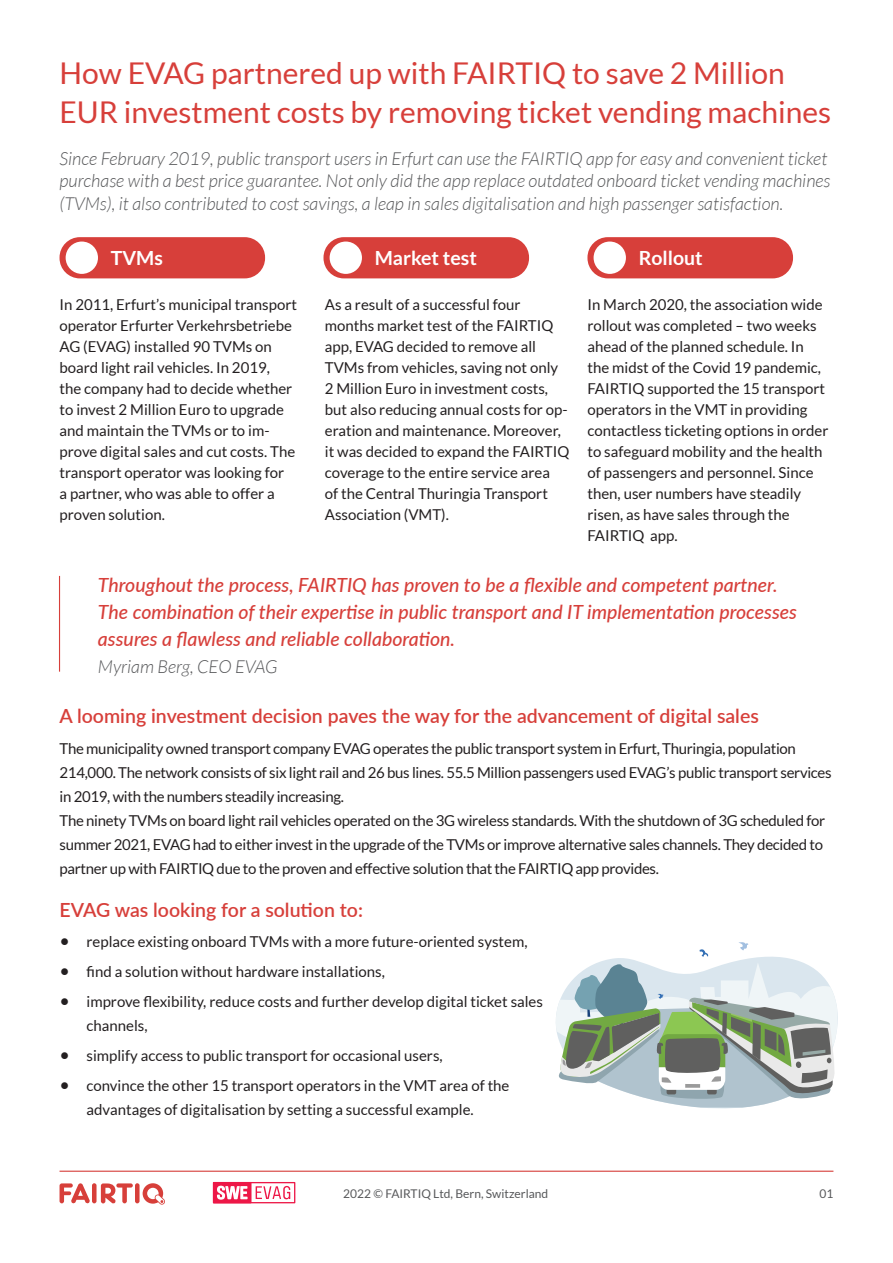
<style>
.page{position:relative;width:893px;height:1263px;background:#fff}
.page>*{position:absolute;margin:0;border:0;box-sizing:border-box;transform-origin:0 0}
.t1{font:30px/39px "Lato";color:#d73f3a}
.Big_title{font:italic 500 19.5px/27px "Lato";color:#d73f3a}
.t2{font:600 19.5px "Lato";color:#d73f3a}
.t3{font:700 19.5px "Lato";color:#fff}
.t4{font:italic 300 18px/22.5px "Lato";color:#57585a}
.t5{font:15px/21px "Lato";color:#231f20}
.t6{font:15px/24px "Lato";letter-spacing:-.02em;color:#231f20}
.t7{font:12px "Lato";color:#57585a}
.s1{font-size:18px}
</style>
<div class="page">
<div style="left:92px;top:1183px;width:5px;height:20px;background:#d73f3a;border-radius:2px"></div>
<div style="left:135px;top:1183px;width:5px;height:20px;background:#d73f3a;border-radius:2px"></div>
<svg style="left:60px;top:1183px;width:30px;height:20px"></svg>
<svg style="left:143px;top:1183px;width:22px;height:21px"></svg>
<svg style="left:101px;top:1183px;width:32px;height:20px"></svg>
<svg style="left:213px;top:1182px;width:82px;height:21px"></svg>
<hr style="left:60px;top:1170px;width:773px;height:2px;background:#d73f3a">
<div style="left:60px;top:237px;width:205px;height:41px;background:#d73f3a;border-radius:20px"></div>
<div style="left:323px;top:237px;width:206px;height:41px;background:#d73f3a;border-radius:20px"></div>
<div style="left:587px;top:237px;width:206px;height:41px;background:#d73f3a;border-radius:20px"></div>
<div style="left:66px;top:242px;width:32px;height:32px;background:#fff;border-radius:50%"></div>
<div style="left:330px;top:242px;width:32px;height:32px;background:#fff;border-radius:50%"></div>
<div style="left:594px;top:242px;width:32px;height:32px;background:#fff;border-radius:50%"></div>
<svg style="left:556px;top:942px;width:281px;height:165px"></svg>
<hr style="left:59px;top:576px;width:1px;height:96px;background:#d73f3a">
<p class="t1" style="left:60px;top:53px;width:773px">How EVAG partnered up with FAIRTIQ to save 2 Million<br>EUR investment costs by removing ticket vending machines</p>
<p class="t4" style="left:60px;top:148px;width:773px">Since February 2019, public transport users in Erfurt can use the FAIRTIQ app for easy and convenient ticket purchase with a best price guarantee. Not only did the app replace outdated onboard ticket vending machines (TVMs), it also contributed to cost savings, a leap in sales digitalisation and high passenger satisfaction.</p>
<p class="t3" style="left:111px;top:247px;width:54px">TVMs</p>
<p class="t3" style="left:375px;top:247px;width:104px">Market test</p>
<p class="t3" style="left:639px;top:247px;width:66px">Rollout</p>
<p class="t5" style="left:60px;top:293px;width:239px">In 2011, Erfurt’s municipal transport operator Erfurter Verkehrsbetriebe<br>AG (EVAG) installed 90 TVMs on board light rail vehicles. In 2019,<br>the company had to decide whether to invest 2 Million Euro to upgrade and maintain the TVMs or to im&shy;prove digital sales and cut costs. The transport operator was looking for<br>a partner, who was able to offer a proven solution.</p>
<p class="t5" style="left:325px;top:293px;width:246px">As a result of a successful four months market test of the FAIRTIQ app, EVAG decided to remove all TVMs from vehicles, saving not only 2 Million Euro in investment costs, but also reducing annual costs for op&shy;eration and maintenance. Moreover, it was decided to expand the FAIRTIQ coverage to the entire service area<br>of the Central Thuringia Transport Association (VMT).</p>
<p class="t5" style="left:587px;top:293px;width:243px">In March 2020, the association wide rollout was completed – two weeks ahead of the planned schedule. In the midst of the Covid 19 pandemic,<br>FAIRTIQ supported the 15 transport operators in the VMT in providing contactless ticketing options in order to safeguard mobility and the health of passengers and personnel. Since then, user numbers have steadily risen, as have sales through the<br>FAIRTIQ app.</p>
<p class="Big_title" style="left:98px;top:570px;width:701px">Throughout the process, FAIRTIQ has proven to be a flexible and competent partner.<br>The combination of their expertise in public transport and IT implementation processes assures a flawless and reliable collaboration.</p>
<p class="t4" style="left:98px;top:656px;width:181px">Myriam Berg, CEO EVAG</p>
<p class="t2" style="left:60px;top:701px;width:701px">A looming investment decision paves the way for the advancement of digital sales</p>
<p class="t6" style="left:60px;top:736px;width:774px">The municipality owned transport company EVAG operates the public transport system in Erfurt, Thuringia, population<br>214,000. The network consists of six light rail and 26 bus lines. 55.5 Million passengers used EVAG’s public transport services in 2019, with the numbers steadily increasing.</p>
<p class="t6" style="left:60px;top:808px;width:767px">The ninety TVMs on board light rail vehicles operated on the 3G wireless standards. With the shutdown of 3G scheduled for summer 2021, EVAG had to either invest in the upgrade of the TVMs or improve alternative sales channels. They decided to partner up with FAIRTIQ due to the proven and effective solution that the FAIRTIQ app provides.</p>
<p class="t2" style="left:60px;top:896px;width:305px">EVAG was looking for a solution to:</p>
<p class="t5" style="left:60px;top:931px;width:469px"><span class="s1">•</span> replace existing onboard TVMs with a more future-oriented system,</p>
<p class="t5" style="left:60px;top:961px;width:327px"><span class="s1">•</span> find a solution without hardware installations,</p>
<p class="t5" style="left:87px;top:990px;width:458px;line-height:24px;text-indent:-27px"><span class="s1">•</span> improve flexibility, reduce costs and further develop digital ticket sales channels,</p>
<p class="t5" style="left:60px;top:1045px;width:385px"><span class="s1">•</span> simplify access to public transport for occasional users,</p>
<p class="t5" style="left:60px;top:1074px;width:451px;line-height:24px;text-align:center"><span class="s1">•</span> convince the other 15 transport operators in the VMT area of the advantages of digitalisation by setting a successful example.</p>
<p class="t7" style="left:343px;top:1186px;width:206px">2022 © FAIRTIQ Ltd, Bern, Switzerland</p>
<p class="t7" style="left:819px;top:1186px;width:15px">01</p>
</div>
